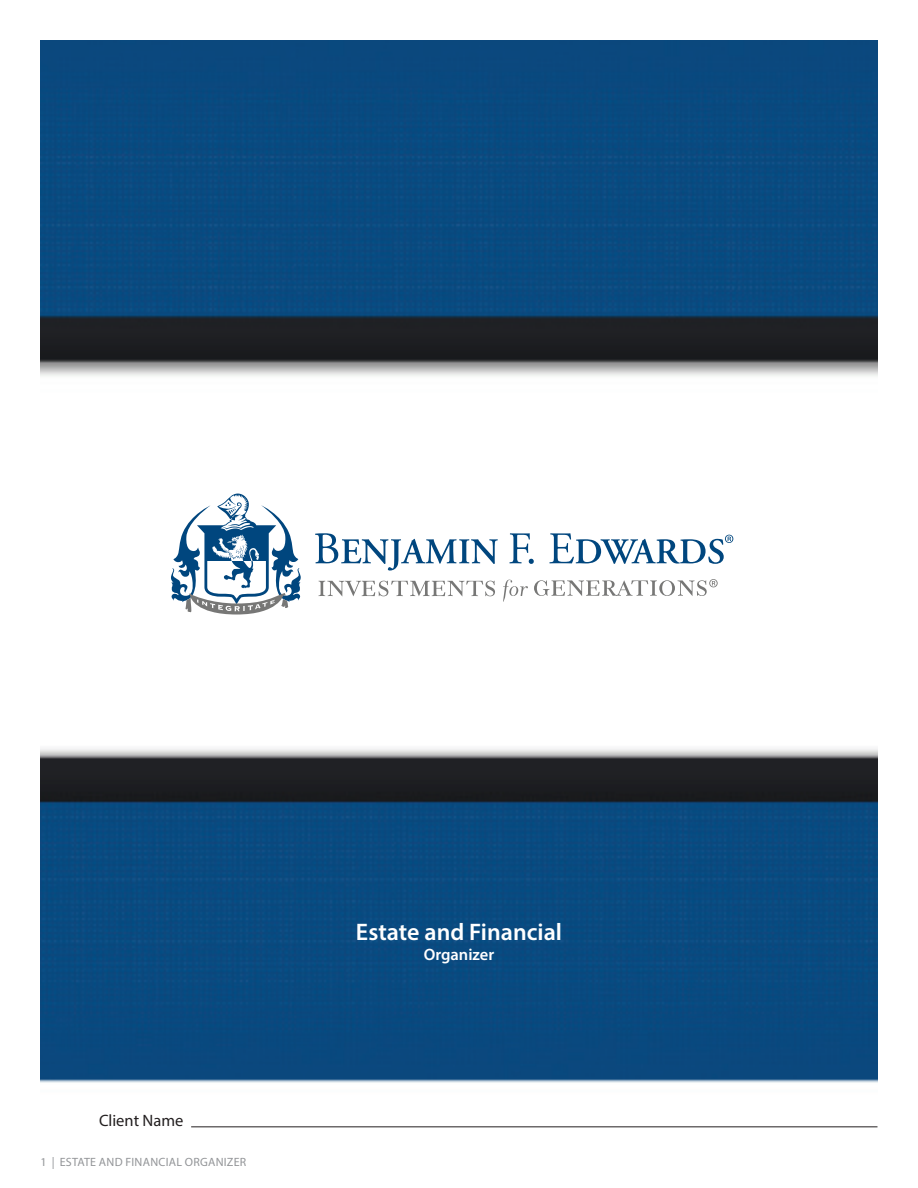
<style>
.page{position:relative;width:918px;height:1188px;background:#fff}
.page>*{position:absolute;margin:0;border:0;box-sizing:border-box;transform-origin:0 0}
.t1{font:600 24px "Myriad Pro";color:#fff}
.t2{font:16.5px "Myriad Pro";color:#231f20}
.t3{font:600 16.5px "Myriad Pro";color:#fff}
.t4{font:12px "Myriad Pro";letter-spacing:.02em;color:#939598}
</style>
<div class="page">
<img style="left:40px;top:40px;width:838px;height:1087px">
<svg style="left:145px;top:494px;width:156px;height:121px"></svg>
<svg style="left:315px;top:533px;width:183px;height:38px"></svg>
<svg style="left:509px;top:533px;width:25px;height:31px"></svg>
<svg style="left:319px;top:581px;width:176px;height:16px"></svg>
<svg style="left:503px;top:580px;width:25px;height:22px"></svg>
<svg style="left:549px;top:533px;width:184px;height:31px"></svg>
<svg style="left:534px;top:579px;width:184px;height:17px"></svg>
<hr style="left:191px;top:1127px;width:687px;height:1px;background:#231f20">
<h2 class="t2" style="left:99px;top:1110px;width:86px">Client Name</h2>
<p class="t4" style="left:40px;top:1155px;width:207px">1 | ESTATE AND FINANCIAL ORGANIZER</p>
<h1 class="t1" style="left:356px;top:917px;width:208px">Estate and Financial</h1>
<h2 class="t3" style="left:424px;top:944px;width:72px">Organizer</h2>
</div>
